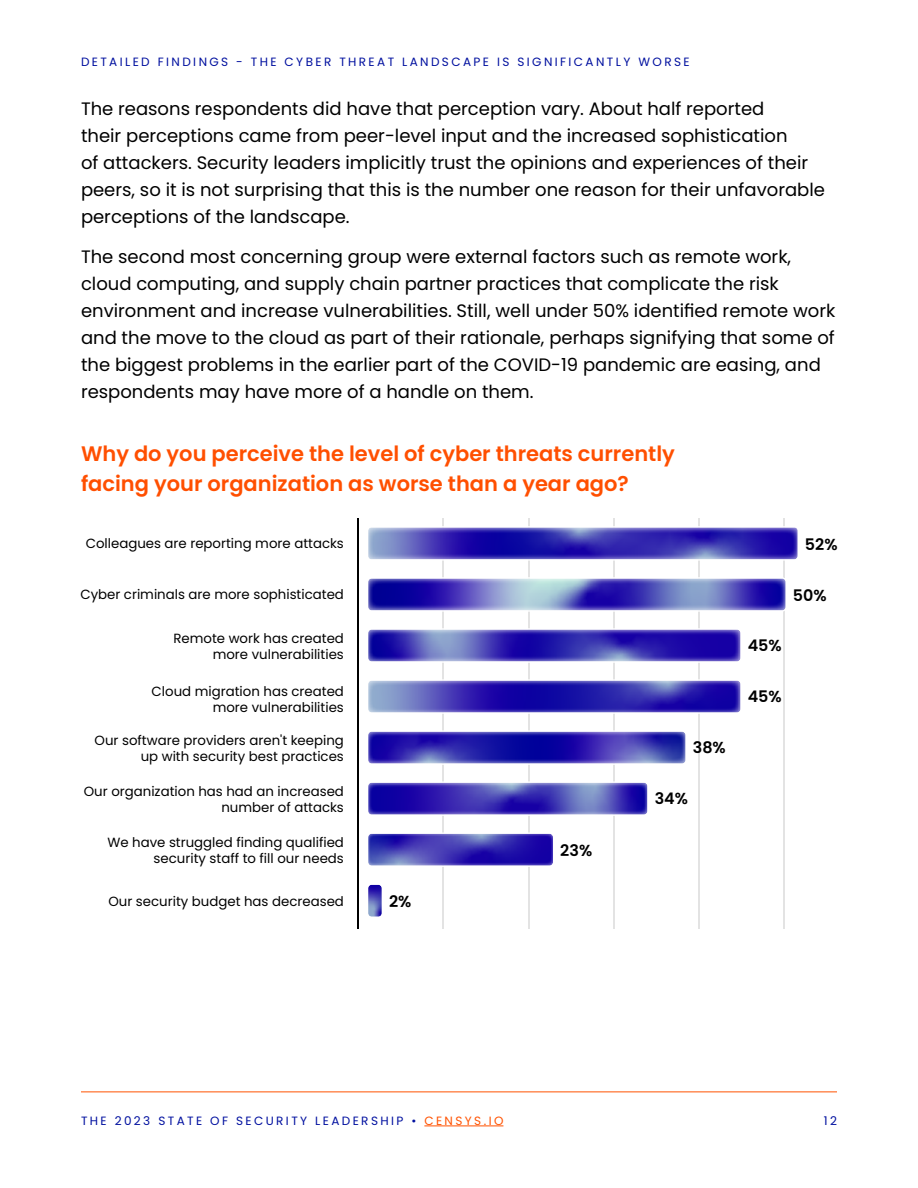
<style>
.page{position:relative;width:918px;height:1188px;background:#fff}
.page>*{position:absolute;margin:0;border:0;box-sizing:border-box;transform-origin:0 0}
.t1{font:600 21px/30px "Poppins";color:#ff4f00}
.t2{font:18px/27px "Poppins";color:#000}
.t3{font:600 15.9px "Poppins";color:#000}
.t4{font:13.35px/16px "Poppins";color:#000;text-align:right}
.t5{font:12px "Poppins";letter-spacing:.2em;color:#00109f}
.s1{color:#ff5200}
</style>
<div class="page">
<hr style="left:357px;top:518px;width:2px;height:411px;background:#000">
<hr style="left:443px;top:518px;width:1px;height:411px;background:#e3e3e3">
<hr style="left:528px;top:518px;width:1px;height:411px;background:#e3e3e3">
<hr style="left:613px;top:518px;width:2px;height:411px;background:#e3e3e3">
<hr style="left:698px;top:518px;width:2px;height:411px;background:#e3e3e3">
<hr style="left:784px;top:518px;width:1px;height:411px;background:#e3e3e3">
<img style="left:368px;top:526px;width:430px;height:34px">
<img style="left:368px;top:577px;width:418px;height:34px">
<img style="left:368px;top:782px;width:280px;height:34px">
<img style="left:368px;top:629px;width:373px;height:33px">
<img style="left:368px;top:680px;width:373px;height:34px">
<img style="left:368px;top:731px;width:318px;height:34px">
<img style="left:368px;top:833px;width:185px;height:34px">
<img style="left:368px;top:884px;width:14px;height:33px">
<hr style="left:424px;top:1126px;width:79px;height:1px;background:#ff5200">
<hr style="left:81px;top:1092px;width:756px;height:1px;background:#ff5200">
<p class="t5" style="left:81px;top:55px;width:610px">DETAILED FINDINGS - THE CYBER THREAT LANDSCAPE IS SIGNIFICANTLY WORSE</p>
<p class="t2" style="left:81px;top:95px;width:745px">The reasons respondents did have that perception vary. About half reported<br>their perceptions came from peer-level input and the increased sophistication<br>of attackers. Security leaders implicitly trust the opinions and experiences of their peers, so it is not surprising that this is the number one reason for their unfavorable perceptions of the landscape.</p>
<p class="t2" style="left:81px;top:244px;width:756px">The second most concerning group were external factors such as remote work, cloud computing, and supply chain partner practices that complicate the risk environment and increase vulnerabilities. Still, well under 50% identified remote work and the move to the cloud as part of their rationale, perhaps signifying that some of the biggest problems in the earlier part of the COVID-19 pandemic are easing, and respondents may have more of a handle on them.</p>
<p class="t1" style="left:81px;top:439px;width:596px">Why do you perceive the level of cyber threats currently facing your organization as worse than a year ago?</p>
<p class="t4" style="left:86px;top:535px;width:260px">Colleagues are reporting more attacks</p>
<p class="t4" style="left:80px;top:586px;width:265px">Cyber criminals are more sophisticated</p>
<p class="t4" style="left:173px;top:630px;width:172px">Remote work has created more vulnerabilities</p>
<p class="t4" style="left:152px;top:683px;width:194px">Cloud migration has created more vulnerabilities</p>
<p class="t4" style="left:95px;top:732px;width:251px">Our software providers aren't keeping up with security best practices</p>
<p class="t4" style="left:84px;top:784px;width:262px">Our organization has had an increased number of attacks</p>
<p class="t4" style="left:107px;top:835px;width:238px">We have struggled finding qualified security staff to fill our needs</p>
<p class="t4" style="left:108px;top:893px;width:237px">Our security budget has decreased</p>
<p class="t3" style="left:389px;top:892px;width:24px">2%</p>
<p class="t3" style="left:560px;top:841px;width:33px">23%</p>
<p class="t3" style="left:693px;top:738px;width:34px">38%</p>
<p class="t3" style="left:655px;top:789px;width:35px">34%</p>
<p class="t3" style="left:805px;top:535px;width:34px">52%</p>
<p class="t3" style="left:793px;top:587px;width:35px">50%</p>
<p class="t3" style="left:748px;top:637px;width:35px">45%</p>
<p class="t3" style="left:748px;top:687px;width:35px">45%</p>
<p class="t5" style="left:81px;top:1114px;width:424px">THE 2023 STATE OF SECURITY LEADERSHIP • <span class="s1">CENSYS.IO</span></p>
<p class="t5" style="left:824px;top:1114px;width:15px">12</p>
</div>
